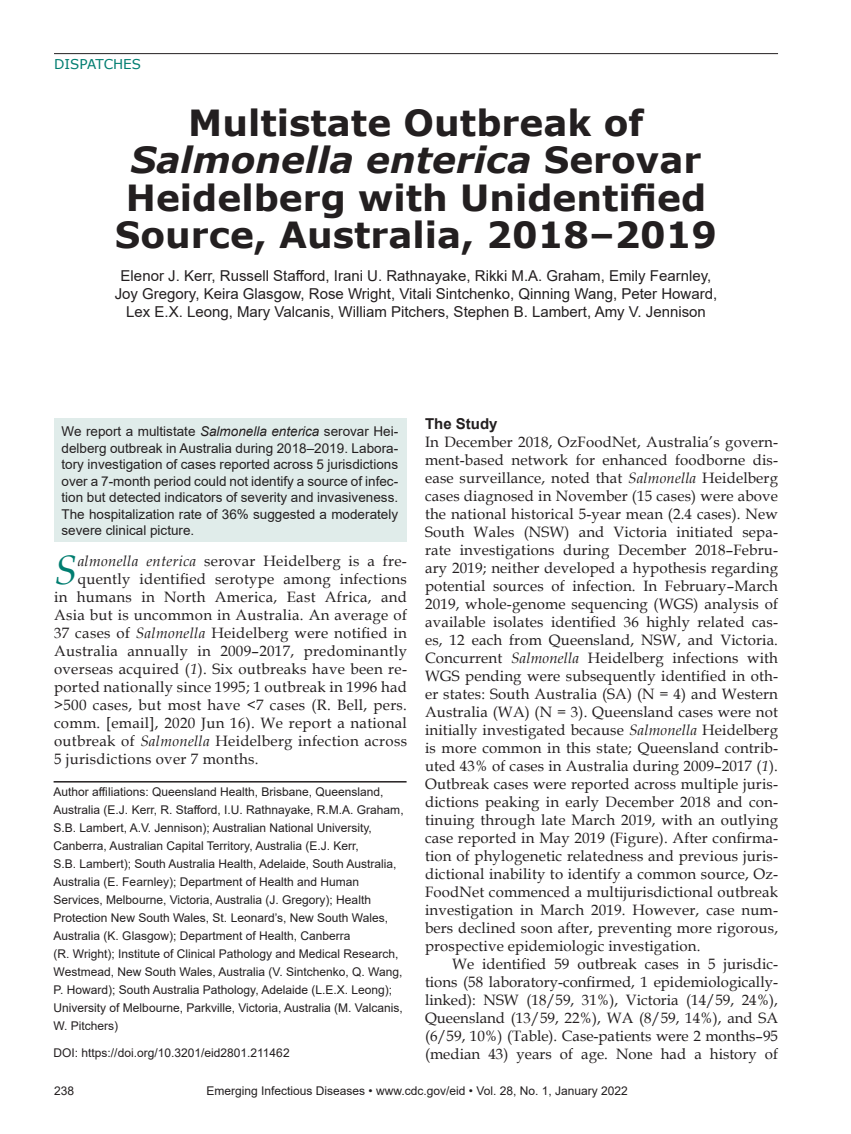
<style>
.page{position:relative;width:851px;height:1134px;background:#fff}
.page>*{position:absolute;margin:0;border:0;box-sizing:border-box;transform-origin:0 0}
.t1{font:italic 41.1px "Book Antiqua";color:#007d70}
.t2{font:700 36px/37.5px "Verdana";color:#231f20;text-align:center}
.t3{font:15px/18px "Book Antiqua";letter-spacing:.02em;color:#231f20;text-align:justify}
.t4{font:15px/18px "Arial";color:#231f20;text-align:center}
.t5{font:700 15px "Arial";color:#231f20}
.t6{font:13.5px/16.5px "Arial";color:#231f20;text-align:justify}
.t7{font:13.5px "Verdana";color:#007d70}
.t8{font:12px/18px "Arial";color:#231f20}
.s1{font-style:italic}
</style>
<div class="page">
<hr style="left:54px;top:53px;width:724px;height:1px;background:#231f20">
<hr style="left:54px;top:781px;width:352px;height:2px;background:#231f20">
<div style="left:54px;top:418px;width:353px;height:124px;background:#e0ecea"></div>
<p class="t7" style="left:54px;top:55px;width:88px">DISPATCHES</p>
<h2 class="t2" style="left:115px;top:103px;width:603px">Multistate Outbreak of<br><span class="s1">Salmonella enterica</span> Serovar<br>Heidelberg with Unidentified<br>Source, Australia, 2018–2019</h2>
<p class="t4" style="left:115px;top:267px;width:604px">Elenor J. Kerr, Russell Stafford, Irani U. Rathnayake, Rikki M.A. Graham, Emily Fearnley,<br>Joy Gregory, Keira Glasgow, Rose Wright, Vitali Sintchenko, Qinning Wang, Peter Howard,<br>Lex E.X. Leong, Mary Valcanis, William Pitchers, Stephen B. Lambert, Amy V. Jennison</p>
<p class="t6" style="left:62px;top:423px;width:338px">We report a multistate <span class="s1">Salmonella enterica</span> serovar Hei&shy;delberg outbreak in Australia during 2018–2019. Labora&shy;tory investigation of cases reported across 5 jurisdictions over a 7-month period could not identify a source of infec&shy;tion but detected indicators of severity and invasiveness.<br>The hospitalization rate of 36% suggested a moderately severe clinical picture.</p>
<h1 class="t1" style="left:54px;top:541px;width:24px">S</h1>
<p class="t3" style="left:78px;top:552px;width:331px"><span class="s1">almonella enterica</span> serovar Heidelberg is a fre-</p>
<p class="t3" style="left:78px;top:570px;width:331px">quently identified serotype among infections</p>
<p class="t3" style="left:54px;top:588px;width:354px">in humans in North America, East Africa, and</p>
<p class="t3" style="left:54px;top:606px;width:354px">Asia but is uncommon in Australia. An average of</p>
<p class="t3" style="left:54px;top:624px;width:354px">37 cases of <span class="s1">Salmonella</span> Heidelberg were notified in</p>
<p class="t3" style="left:54px;top:642px;width:354px">Australia annually in 2009–2017, predominantly</p>
<p class="t3" style="left:54px;top:660px;width:354px">overseas acquired (<span class="s1">1</span>). Six outbreaks have been re-</p>
<p class="t3" style="left:54px;top:678px;width:354px">ported nationally since 1995; 1 outbreak in 1996 had</p>
<p class="t3" style="left:54px;top:696px;width:354px">&gt;500 cases, but most have &lt;7 cases (R. Bell, pers.</p>
<p class="t3" style="left:54px;top:714px;width:354px">comm. [email], 2020 Jun 16). We report a national</p>
<p class="t3" style="left:54px;top:732px;width:354px">outbreak of <span class="s1">Salmonella</span> Heidelberg infection across</p>
<p class="t3" style="left:54px;top:750px;width:206px">5 jurisdictions over 7 months.</p>
<p class="t8" style="left:54px;top:783px;width:351px">Author affiliations: Queensland Health, Brisbane, Queensland, Australia (E.J. Kerr, R. Stafford, I.U. Rathnayake, R.M.A. Graham, S.B. Lambert, A.V. Jennison); Australian National University, Canberra, Australian Capital Territory, Australia (E.J. Kerr,<br>S.B. Lambert); South Australia Health, Adelaide, South Australia, Australia (E. Fearnley); Department of Health and Human Services, Melbourne, Victoria, Australia (J. Gregory); Health Protection New South Wales, St. Leonard’s, New South Wales, Australia (K. Glasgow); Department of Health, Canberra<br>(R. Wright); Institute of Clinical Pathology and Medical Research, Westmead, New South Wales, Australia (V. Sintchenko, Q. Wang, P. Howard); South Australia Pathology, Adelaide (L.E.X. Leong); University of Melbourne, Parkville, Victoria, Australia (M. Valcanis, W. Pitchers)</p>
<p class="t8" style="left:54px;top:1044px;width:237px">DOI: https://doi.org/10.3201/eid2801.211462</p>
<p class="t5" style="left:425px;top:414px;width:74px">The Study</p>
<p class="t3" style="left:425px;top:433px;width:354px">In December 2018, OzFoodNet, Australia’s govern&shy;ment-based network for enhanced foodborne dis&shy;ease surveillance, noted that <span class="s1">Salmonella</span> Heidelberg cases diagnosed in November (15 cases) were above the national historical 5-year mean (2.4 cases). New South Wales (NSW) and Victoria initiated sepa&shy;rate investigations during December 2018–Febru&shy;ary 2019; neither developed a hypothesis regarding potential sources of infection. In February–March 2019, whole-genome sequencing (WGS) analysis of available isolates identified 36 highly related cas&shy;es, 12 each from Queensland, NSW, and Victoria.<br>Concurrent <span class="s1">Salmonella</span> Heidelberg infections with WGS pending were subsequently identified in oth&shy;er states: South Australia (SA) (N = 4) and Western Australia (WA) (N = 3). Queensland cases were not initially investigated because <span class="s1">Salmonella</span> Heidelberg is more common in this state; Queensland contrib&shy;uted 43% of cases in Australia during 2009–2017 (<span class="s1">1</span>).<br>Outbreak cases were reported across multiple juris&shy;dictions peaking in early December 2018 and con&shy;tinuing through late March 2019, with an outlying case reported in May 2019 (Figure). After confirma&shy;tion of phylogenetic relatedness and previous juris&shy;dictional inability to identify a common source, Oz-FoodNet commenced a multijurisdictional outbreak investigation in March 2019. However, case num&shy;bers declined soon after, preventing more rigorous, prospective epidemiologic investigation.</p>
<p class="t3" style="left:425px;top:955px;width:354px;text-indent:27px">We identified 59 outbreak cases in 5 jurisdic&shy;tions (58 laboratory-confirmed, 1 epidemiologically&shy;linked): NSW (18/59, 31%), Victoria (14/59, 24%), Queensland (13/59, 22%), WA (8/59, 14%), and SA (6/59, 10%) (Table). Case-patients were 2 months–95 (median 43) years of age. None had a history of</p>
<p class="t8" style="left:54px;top:1082px;width:22px">238</p>
<p class="t8" style="left:206px;top:1082px;width:423px">Emerging Infectious Diseases • www.cdc.gov/eid • Vol. 28, No. 1, January 2022</p>
</div>
